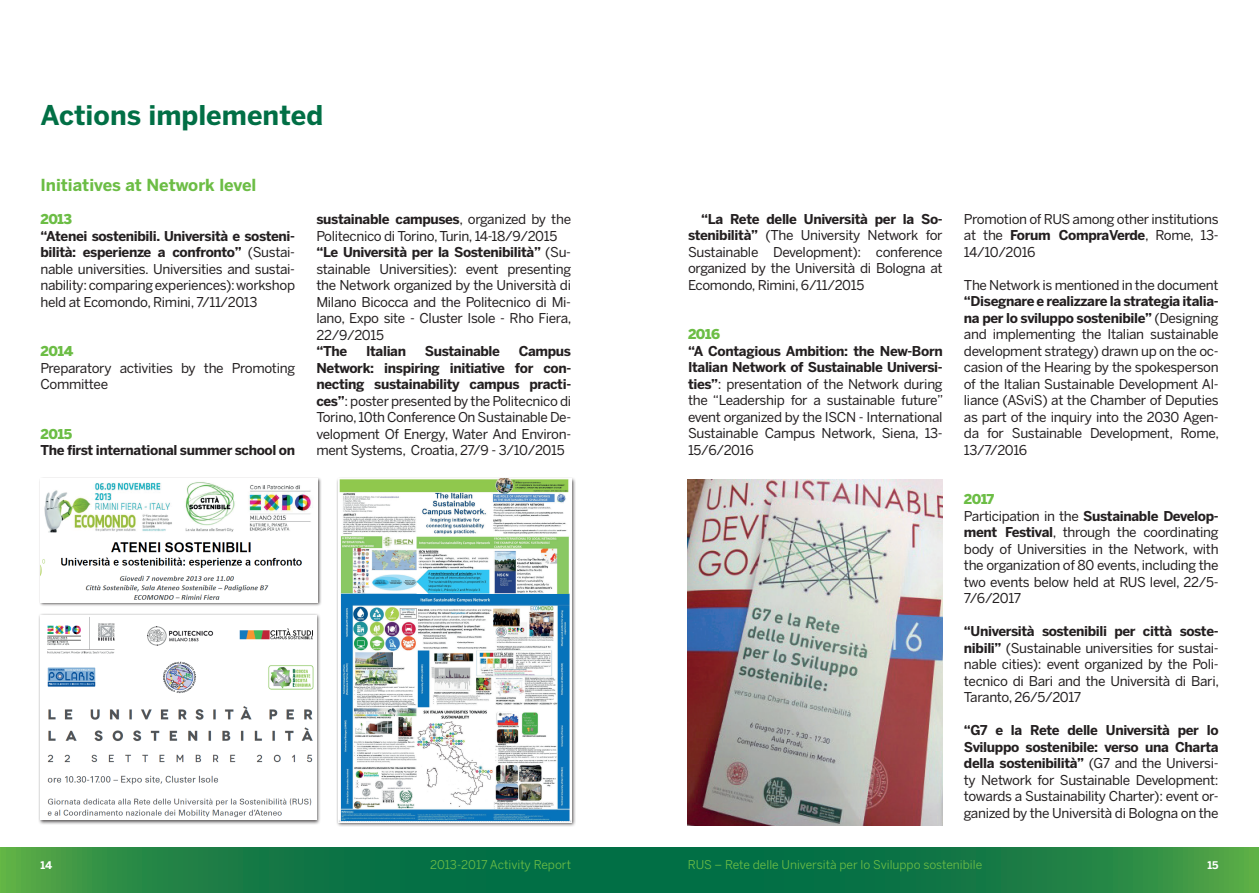
<style>
.page{position:relative;width:1259px;height:893px;background:#fff}
.page>*{position:absolute;margin:0;border:0;box-sizing:border-box;transform-origin:0 0}
.t1{font:700 27px "Benton Sans";color:#016f45}
.t2{font:700 16.5px "Benton Sans";color:#6cbd45}
.t3{font:13.5px/16.5px "Benton Sans";letter-spacing:-.025em;color:#231f20;text-align:justify}
.t4{font:700 13.5px "Benton Sans";letter-spacing:-.025em;color:#231f20}
.t5{font:900 13.5px "Benton Sans";letter-spacing:-.025em;color:#6cbd45}
.t6{font:12px "Benton Sans";color:#6cbd45}
.t7{font:700 10.5px "Benton Sans";color:#fff}
.s1{font-weight:700}
.s2{font-weight:900;color:#6cbd45}
</style>
<div class="page">
<svg style="left:0;top:847px;width:1259px;height:46px;background:#187d45"></svg>
<div style="left:39px;top:477px;width:283px;height:129px;background:#231f20;opacity:.75"></div>
<img style="left:40px;top:479px;width:278px;height:123px">
<div style="left:38px;top:613px;width:283px;height:211px;background:#231f20;opacity:.75"></div>
<img style="left:40px;top:615px;width:276px;height:205px">
<div style="left:336px;top:477px;width:240px;height:350px;background:#231f20;opacity:.75"></div>
<img style="left:338px;top:479px;width:233px;height:343px">
<img style="left:688px;top:479px;width:254px;height:346px">
<h1 class="t1" style="left:40px;top:99px;width:284px">Actions implemented</h1>
<p class="t2" style="left:40px;top:175px;width:217px">Initiatives at Network level</p>
<p class="t5" style="left:40px;top:211px;width:33px">2013</p>
<p class="t3" style="left:40px;top:227px;width:256px"><span class="s1">“Atenei sostenibili. Università e sosteni&shy;bilità: esperienze a confronto”</span> (Sustai&shy;nable universities. Universities and sustai&shy;nability:comparingexperiences):workshop held at Ecomondo, Rimini, 7/11/2013</p>
<p class="t5" style="left:40px;top:343px;width:34px">2014</p>
<p class="t3" style="left:40px;top:359px;width:256px">Preparatory activities by the Promoting<br>Committee</p>
<p class="t5" style="left:40px;top:426px;width:33px">2015</p>
<p class="t4" style="left:40px;top:442px;width:256px">The first international summer school on</p>
<p class="t3" style="left:316px;top:211px;width:257px;text-align:left"><span class="s1">sustainable campuses</span>, organized by the Politecnico di Torino,Turin, 14-18/9/2015 <span class="s1">“Le Università per la Sostenibilità”</span> (Su&shy;stainable Universities): event presenting the Network organized by the Università di Milano Bicocca and the Politecnico di Mi&shy;lano, Expo site - Cluster Isole - Rho Fiera, 22/9/2015</p>
<p class="t4" style="left:316px;top:343px;width:32px">“The</p>
<p class="t4" style="left:366px;top:343px;width:42px">Italian</p>
<p class="t4" style="left:425px;top:343px;width:77px">Sustainable</p>
<p class="t3" style="left:316px;top:343px;width:256px;text-indent:202px"><span class="s1">Campus Network: inspiring initiative for con&shy;necting sustainability campus practi&shy;ces”</span>: poster presented by the Politecnico di Torino, 10th Conference On Sustainable De&shy;velopment Of Energy, Water And Environ&shy;ment Systems, Croatia, 27/9 - 3/10/2015</p>
<p class="t3" style="left:688px;top:211px;width:256px;text-indent:13px"><span class="s1">“La Rete delle Università per la So&shy;stenibilità”</span> (The University Network for Sustainable Development): conference organized by the Università di Bologna at Ecomondo, Rimini, 6/11/2015</p>
<p class="t5" style="left:688px;top:326px;width:34px">2016</p>
<p class="t3" style="left:688px;top:343px;width:257px"><span class="s1">“A Contagious Ambition: the New-Born Italian Network of Sustainable Universi&shy;ties”</span>: presentation of the Network during the “Leadership for a sustainable future” event organized by the ISCN - International Sustainable Campus Network, Siena, 13- 15/6/2016</p>
<p class="t3" style="left:964px;top:211px;width:256px">Promotion of RUS among other institutions at the <span class="s1">Forum CompraVerde</span>, Rome, 13- 14/10/2016</p>
<p class="t3" style="left:964px;top:277px;width:256px">The Network is mentioned in the document</p>
<p class="t3" style="left:964px;top:293px;width:257px"><span class="s1">“Disegnare e realizzare la strategia italia&shy;na per lo sviluppo sostenibile”</span> (Designing and implementing the Italian sustainable development strategy) drawn up on the oc&shy;casion of the Hearing by the spokesperson of the Italian Sustainable Development Al&shy;liance (ASviS) at the Chamber of Deputies as part of the inquiry into the 2030 Agen&shy;da for Sustainable Development, Rome, 13/7/2016</p>
<p class="t3" style="left:964px;top:491px;width:256px;text-align:left"><span class="s2">2017<br></span>Participation in the <span class="s1">Sustainable Develop&shy;ment Festival</span>, through the coordinating body of Universities in the Network, with the organization of 80 events, including the two events below held at RUS level, 22/5-<br>7/6/2017</p>
<p class="t3" style="left:964px;top:623px;width:257px"><span class="s1">“Università sostenibili per città soste&shy;nibili”</span> (Sustainable universities for sustai&shy;nable cities): event organized by the Poli&shy;tecnico di Bari and the Università di Bari, Taranto, 26/5/2017</p>
<p class="t3" style="left:964px;top:722px;width:256px"><span class="s1">“G7 e la Rete delle Università per lo Sviluppo sostenibile: verso una Charta della sostenibilità”</span> (G7 and the Universi&shy;ty Network for Sustainable Development: towards a Sustainability Charter): event or&shy;ganized by the Università di Bologna on the</p>
<p class="t7" style="left:40px;top:859px;width:13px">14</p>
<p class="t6" style="left:430px;top:858px;width:142px">2013-2017 Activity Report</p>
<p class="t6" style="left:688px;top:858px;width:296px">RUS – Rete delle Università per lo Sviluppo sostenibile</p>
<p class="t7" style="left:1207px;top:859px;width:13px">15</p>
</div>
